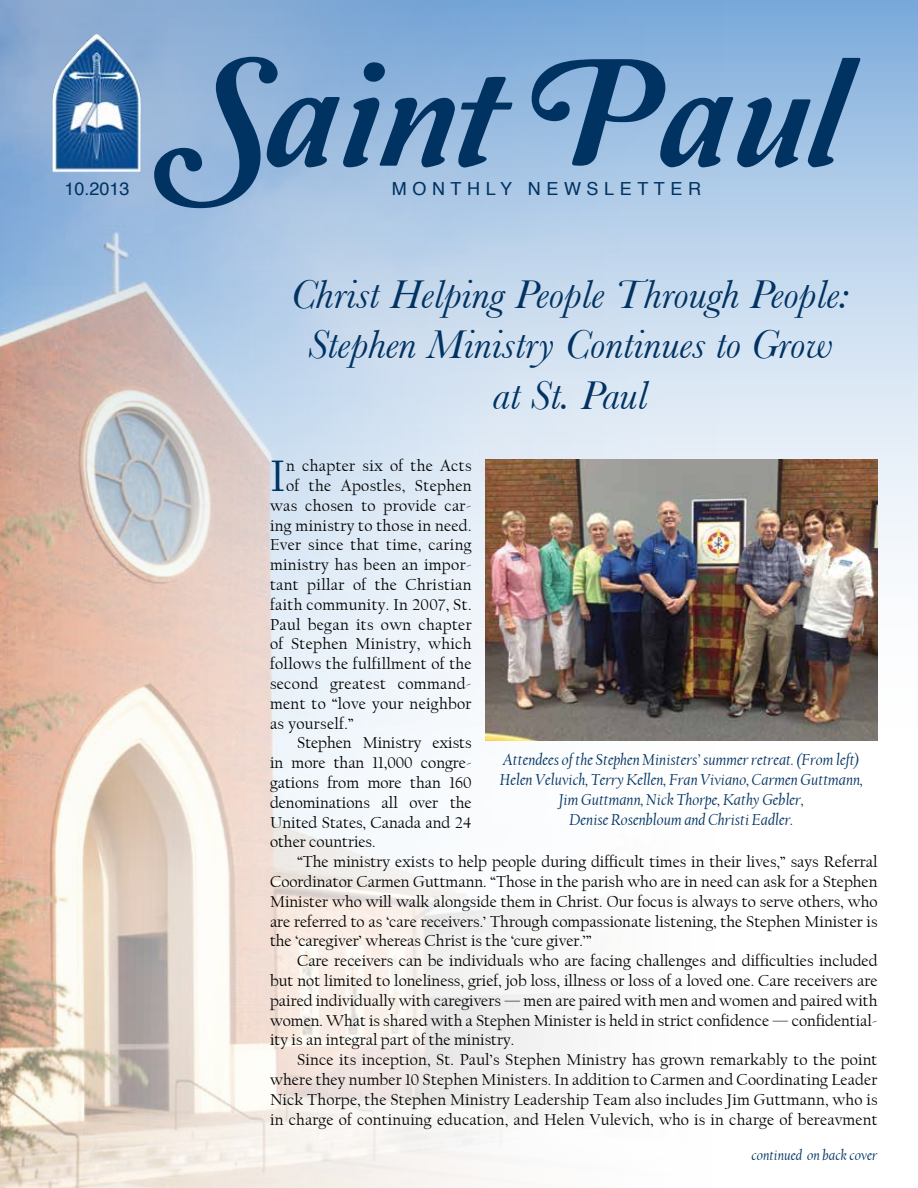
<style>
.page{position:relative;width:918px;height:1188px;background:#fff}
.page>*{position:absolute;margin:0;border:0;box-sizing:border-box;transform-origin:0 0}
.t1{font:159px "Amperzand";color:#003262}
.t2{font:46.35px "Californian FB";color:#003262}
.t3{font:italic 42px/50.4px "Baskerville";color:#003262;text-align:center}
.t4{font:18px "Helvetica";letter-spacing:.31em;color:#003262}
.t5{font:16.5px "Californian FB";color:#000}
.t6{font:16.5px "Californian FB";letter-spacing:.02em;color:#000}
.t7{font:italic 16.5px/19.8px "Californian FB";color:#003262;text-align:center}
.t8{font:italic 15px "Californian FB";color:#003262}
</style>
<div class="page">
<svg style="left:752px;top:0;width:166px;height:561px;background:#b9d2eb"></svg>
<img style="left:0;top:0;width:752px;height:1188px">
<img style="left:52px;top:32px;width:89px;height:140px">
<img style="left:485px;top:459px;width:393px;height:282px">
<h1 class="t1" style="left:167px;top:31px;width:677px">Saint Paul</h1>
<p class="t4" style="left:64px;top:175px;width:67px">10.2013</p>
<p class="t4" style="left:392px;top:175px;width:311px">MONTHLY NEWSLETTER</p>
<h3 class="t3" style="left:291px;top:269px;width:560px">Christ Helping People Through People:<br>Stephen Ministry Continues to Grow at St. Paul</h3>
<h2 class="t2" style="left:270px;top:450px;width:17px">I</h2>
<p class="t6" style="left:286px;top:457px;width:187px">n chapter six of the Acts</p>
<p class="t6" style="left:286px;top:477px;width:187px">of the Apostles, Stephen</p>
<p class="t6" style="left:270px;top:496px;width:203px">was chosen to provide car-</p>
<p class="t6" style="left:270px;top:516px;width:203px">ing ministry to those in need.</p>
<p class="t6" style="left:270px;top:536px;width:203px">Ever since that time, caring</p>
<p class="t6" style="left:270px;top:556px;width:203px">ministry has been an impor-</p>
<p class="t6" style="left:270px;top:576px;width:203px">tant pillar of the Christian</p>
<p class="t6" style="left:270px;top:595px;width:203px">faith community. In 2007, St.</p>
<p class="t6" style="left:270px;top:615px;width:203px">Paul began its own chapter</p>
<p class="t6" style="left:270px;top:635px;width:203px">of Stephen Ministry, which</p>
<p class="t6" style="left:270px;top:655px;width:203px">follows the fulfillment of the</p>
<p class="t6" style="left:270px;top:675px;width:203px">second greatest command-</p>
<p class="t6" style="left:270px;top:694px;width:203px">ment to “love your neighbor</p>
<p class="t6" style="left:270px;top:714px;width:85px">as yourself.”</p>
<p class="t5" style="left:297px;top:734px;width:176px">Stephen Ministry exists</p>
<p class="t5" style="left:270px;top:754px;width:203px">in more than 11,000 congre-</p>
<p class="t5" style="left:270px;top:774px;width:203px">gations from more than 160</p>
<p class="t5" style="left:270px;top:793px;width:203px">denominations all over the</p>
<p class="t5" style="left:270px;top:813px;width:203px">United States, Canada and 24</p>
<p class="t5" style="left:270px;top:833px;width:107px">other countries.</p>
<p class="t5" style="left:297px;top:853px;width:582px">“The ministry exists to help people during difficult times in their lives,” says Referral</p>
<p class="t5" style="left:270px;top:873px;width:609px">Coordinator Carmen Guttmann. “Those in the parish who are in need can ask for a Stephen</p>
<p class="t5" style="left:270px;top:892px;width:609px">Minister who will walk alongside them in Christ. Our focus is always to serve others, who</p>
<p class="t5" style="left:270px;top:912px;width:609px">are referred to as ‘care receivers.’ Through compassionate listening, the Stephen Minister is</p>
<p class="t5" style="left:270px;top:932px;width:323px">the ‘caregiver’ whereas Christ is the ‘cure giver.’”</p>
<p class="t5" style="left:297px;top:952px;width:582px">Care receivers can be individuals who are facing challenges and difficulties included</p>
<p class="t5" style="left:270px;top:972px;width:609px">but not limited to loneliness, grief, job loss, illness or loss of a loved one. Care receivers are</p>
<p class="t5" style="left:270px;top:991px;width:609px">paired individually with caregivers — men are paired with men and women and paired with</p>
<p class="t5" style="left:270px;top:1011px;width:609px">women. What is shared with a Stephen Minister is held in strict confidence — confidential-</p>
<p class="t5" style="left:270px;top:1031px;width:246px">ity is an integral part of the ministry.</p>
<p class="t5" style="left:297px;top:1051px;width:582px">Since its inception, St. Paul’s Stephen Ministry has grown remarkably to the point</p>
<p class="t5" style="left:270px;top:1071px;width:609px">where they number 10 Stephen Ministers. In addition to Carmen and Coordinating Leader</p>
<p class="t5" style="left:270px;top:1090px;width:609px">Nick Thorpe, the Stephen Ministry Leadership Team also includes Jim Guttmann, who is</p>
<p class="t5" style="left:270px;top:1110px;width:609px">in charge of continuing education, and Helen Vulevich, who is in charge of bereavment</p>
<p class="t7" style="left:500px;top:750px;width:365px">Attendees of the Stephen Ministers’ summer retreat. (From left)<br>Helen Veluvich, Terry Kellen, Fran Viviano, Carmen Guttmann, Jim Guttmann, Nick Thorpe, Kathy Gebler,<br>Denise Rosenbloum and Christi Eadler.</p>
<p class="t8" style="left:751px;top:1146px;width:128px">continued on back cover</p>
</div>
